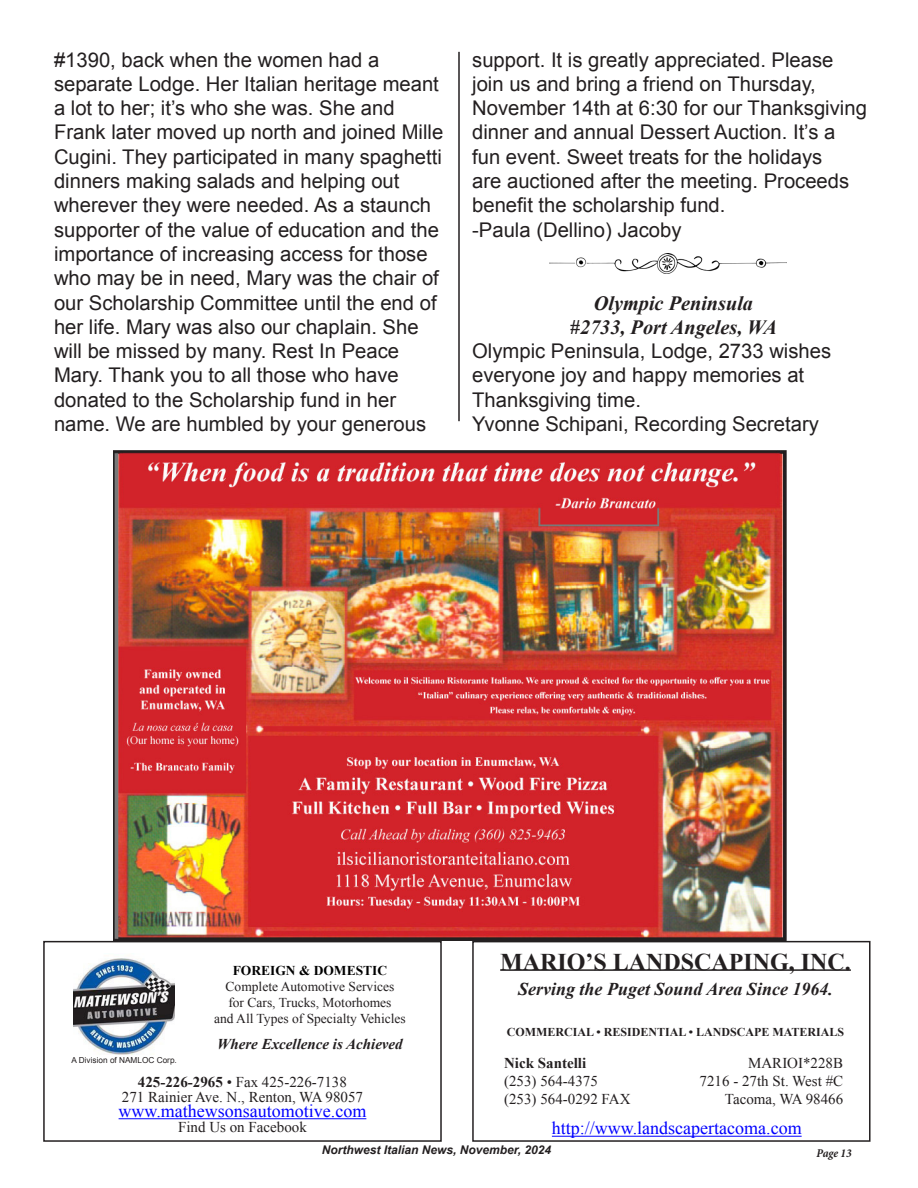
<style>
.page{position:relative;width:918px;height:1188px;background:#fff}
.page>*{position:absolute;margin:0;border:0;box-sizing:border-box;transform-origin:0 0}
.t1{font:700 24px "Times New Roman";color:#231f20}
.t2{font:20.25px/24.3px "Arial";color:#231f20}
.t3{font:italic 700 20.25px "Times New Roman";color:#231f20}
.Body_Text{font:18px "Times New Roman";color:#00f}
.t4{font:italic 700 18px "Times New Roman";color:#231f20}
.t5{font:15px "Times New Roman";color:#231f20}
.t6{font:italic 700 15px "Times New Roman";color:#231f20}
.t7{font:700 15px "Times New Roman";color:#231f20}
.t8{font:13.5px "Times New Roman";color:#231f20}
.t9{font:700 13.5px "Times New Roman";color:#000}
.t10{font:700 12px "Times New Roman";color:#231f20}
.t11{font:italic 700 12px "Arial";color:#231f20}
.t12{font:italic 700 condensed 12px "Minion Pro";letter-spacing:-.005em;color:#231f20}
.t13{font:8.25px "Arial";color:#231f20}
.s1{font-weight:700}
</style>
<div class="page">
<hr style="left:119px;top:1118px;width:247px;height:1px;background:#00f">
<div style="left:43px;top:941px;width:399px;height:201px;border:2px solid #231f20"></div>
<img style="left:73px;top:958px;width:102px;height:97px">
<hr style="left:552px;top:1136px;width:250px;height:1px;background:#00f">
<div style="left:472px;top:941px;width:399px;height:201px;border:2px solid #231f20"></div>
<hr style="left:500px;top:969px;width:351px;height:2px;background:#231f20">
<img style="left:113px;top:451px;width:674px;height:490px">
<hr style="left:458px;top:52px;width:2px;height:369px;background:#231f20">
<img style="left:549px;top:253px;width:238px;height:21px">
<p class="t2" style="left:54px;top:48px;width:391px">#1390, back when the women had a separate Lodge. Her Italian heritage meant a lot to her; it’s who she was. She and Frank later moved up north and joined Mille Cugini. They participated in many spaghetti dinners making salads and helping out wherever they were needed. As a staunch supporter of the value of education and the importance of increasing access for those who may be in need, Mary was the chair of our Scholarship Committee until the end of her life. Mary was also our chaplain. She will be missed by many. Rest In Peace Mary. Thank you to all those who have donated to the Scholarship fund in her name. We are humbled by your generous</p>
<p class="t2" style="left:472px;top:48px;width:396px">support. It is greatly appreciated. Please join us and bring a friend on Thursday, November 14th at 6:30 for our Thanksgiving dinner and annual Dessert Auction. It’s a fun event. Sweet treats for the holidays<br>are auctioned after the meeting. Proceeds benefit the scholarship fund.</p>
<p class="t2" style="left:472px;top:218px;width:211px">-Paula (Dellino) Jacoby</p>
<p class="t3" style="left:594px;top:289px;width:161px">Olympic Peninsula</p>
<p class="t3" style="left:570px;top:313px;width:209px">#2733, Port Angeles, WA</p>
<p class="t2" style="left:472px;top:339px;width:361px">Olympic Peninsula, Lodge, 2733 wishes everyone joy and happy memories at<br>Thanksgiving time.</p>
<p class="t2" style="left:472px;top:412px;width:348px">Yvonne Schipani, Recording Secretary</p>
<p class="t1" style="left:500px;top:945px;width:352px">MARIO’S LANDSCAPING, INC.</p>
<p class="t4" style="left:518px;top:976px;width:316px">Serving the Puget Sound Area Since 1964.</p>
<p class="t10" style="left:507px;top:1024px;width:339px">COMMERCIAL • RESIDENTIAL • LANDSCAPE MATERIALS</p>
<p class="t7" style="left:504px;top:1053px;width:84px">Nick Santelli</p>
<p class="t5" style="left:748px;top:1053px;width:96px">MARIOI*228B</p>
<p class="t5" style="left:504px;top:1071px;width:95px">(253) 564-4375</p>
<p class="t5" style="left:700px;top:1071px;width:145px">7216 - 27th St. West #C</p>
<p class="t5" style="left:504px;top:1089px;width:128px">(253) 564-0292 FAX</p>
<p class="t5" style="left:725px;top:1089px;width:120px">Tacoma, WA 98466</p>
<p class="t9" style="left:233px;top:961px;width:156px">FOREIGN &amp; DOMESTIC</p>
<p class="t8" style="left:226px;top:977px;width:170px">Complete Automotive Services</p>
<p class="t8" style="left:228px;top:993px;width:165px">for Cars, Trucks, Motorhomes</p>
<p class="t8" style="left:214px;top:1010px;width:193px">and All Types of Specialty Vehicles</p>
<p class="t6" style="left:217px;top:1033px;width:187px">Where Excellence is Achieved</p>
<p class="t13" style="left:71px;top:1055px;width:107px">A Division of NAMLOC Corp.</p>
<p class="t5" style="left:138px;top:1072px;width:210px"><span class="s1">425-226-2965</span> • Fax 425-226-7138</p>
<p class="t5" style="left:122px;top:1087px;width:243px">271 Rainier Ave. N., Renton, WA 98057</p>
<p class="Body_Text" style="left:119px;top:1099px;width:249px">www.mathewsonsautomotive.com</p>
<p class="t5" style="left:178px;top:1117px;width:130px">Find Us on Facebook</p>
<p class="Body_Text" style="left:552px;top:1116px;width:251px">http://www.landscapertacoma.com</p>
<p class="t11" style="left:322px;top:1142px;width:231px">Northwest Italian News, November, 2024</p>
<p class="t12" style="left:816px;top:1145px;width:37px">Page 13</p>
</div>
